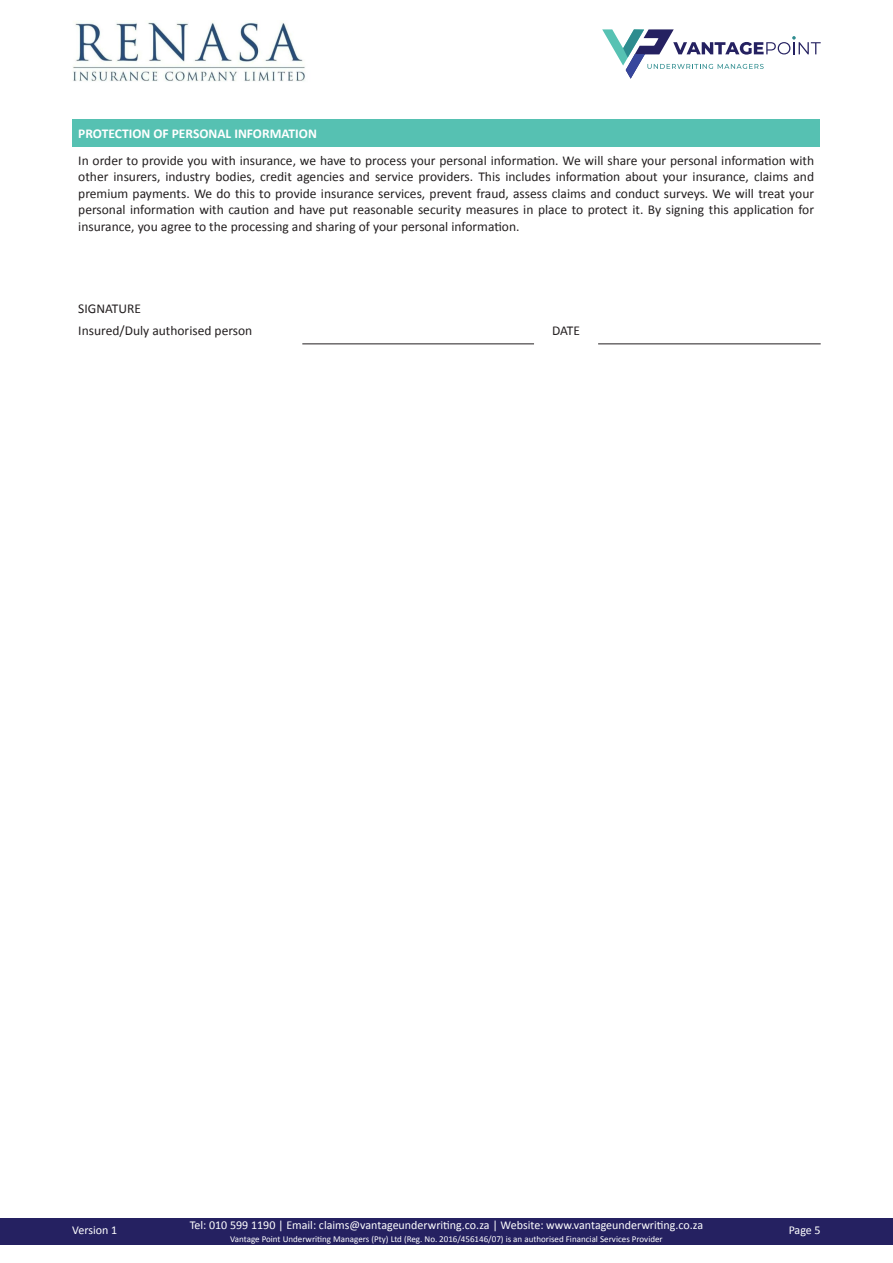
<style>
.page{position:relative;width:893px;height:1263px;background:#fff}
.page>*{position:absolute;margin:0;border:0;box-sizing:border-box;transform-origin:0 0}
.Body_No_tabs_-_JUSTIFIED{font:13.5px/16.5px "Calibri";color:#231f20;text-align:justify}
.Body_No_tabs_-_JUSTIFIED-2{font:700 13.5px "Calibri";color:#fff}
.t1{font:12px "Calibri";color:#fff}
.t2{font:9px "Calibri";color:#fff}
</style>
<div class="page">
<div style="left:0;top:1218px;width:893px;height:27px;background:#252161"></div>
<svg style="left:602px;top:29px;width:219px;height:50px"></svg>
<div style="left:72px;top:119px;width:748px;height:27px;background:#56c1b2"></div>
<hr style="left:302px;top:344px;width:232px;height:1px;background:#231f20">
<hr style="left:598px;top:344px;width:223px;height:1px;background:#231f20">
<img style="left:73px;top:22px;width:232px;height:60px">
<p class="Body_No_tabs_-_JUSTIFIED-2" style="left:78px;top:125px;width:240px">PROTECTION OF PERSONAL INFORMATION</p>
<p class="Body_No_tabs_-_JUSTIFIED" style="left:78px;top:151px;width:737px">In order to provide you with insurance, we have to process your personal information. We will share your personal information with other insurers, industry bodies, credit agencies and service providers. This includes information about your insurance, claims and premium payments. We do this to provide insurance services, prevent fraud, assess claims and conduct surveys. We will treat your personal information with caution and have put reasonable security measures in place to protect it. By signing this application for insurance, you agree to the processing and sharing of your personal information.</p>
<p class="Body_No_tabs_-_JUSTIFIED" style="left:78px;top:300px;width:64px">SIGNATURE</p>
<p class="Body_No_tabs_-_JUSTIFIED" style="left:78px;top:322px;width:176px">Insured/Duly authorised person</p>
<p class="Body_No_tabs_-_JUSTIFIED" style="left:552px;top:322px;width:30px">DATE</p>
<p class="t1" style="left:190px;top:1218px;width:515px">Tel: 010 599 1190 | Email: claims@vantageunderwriting.co.za | Website: www.vantageunderwriting.co.za</p>
<p class="t2" style="left:230px;top:1233px;width:434px">Vantage Point Underwriting Managers (Pty) Ltd (Reg. No. 2016/456146/07) is an authorised Financial Services Provider</p>
<p class="t1" style="left:72px;top:1223px;width:47px">Version 1</p>
<p class="t1" style="left:789px;top:1223px;width:34px">Page 5</p>
</div>
